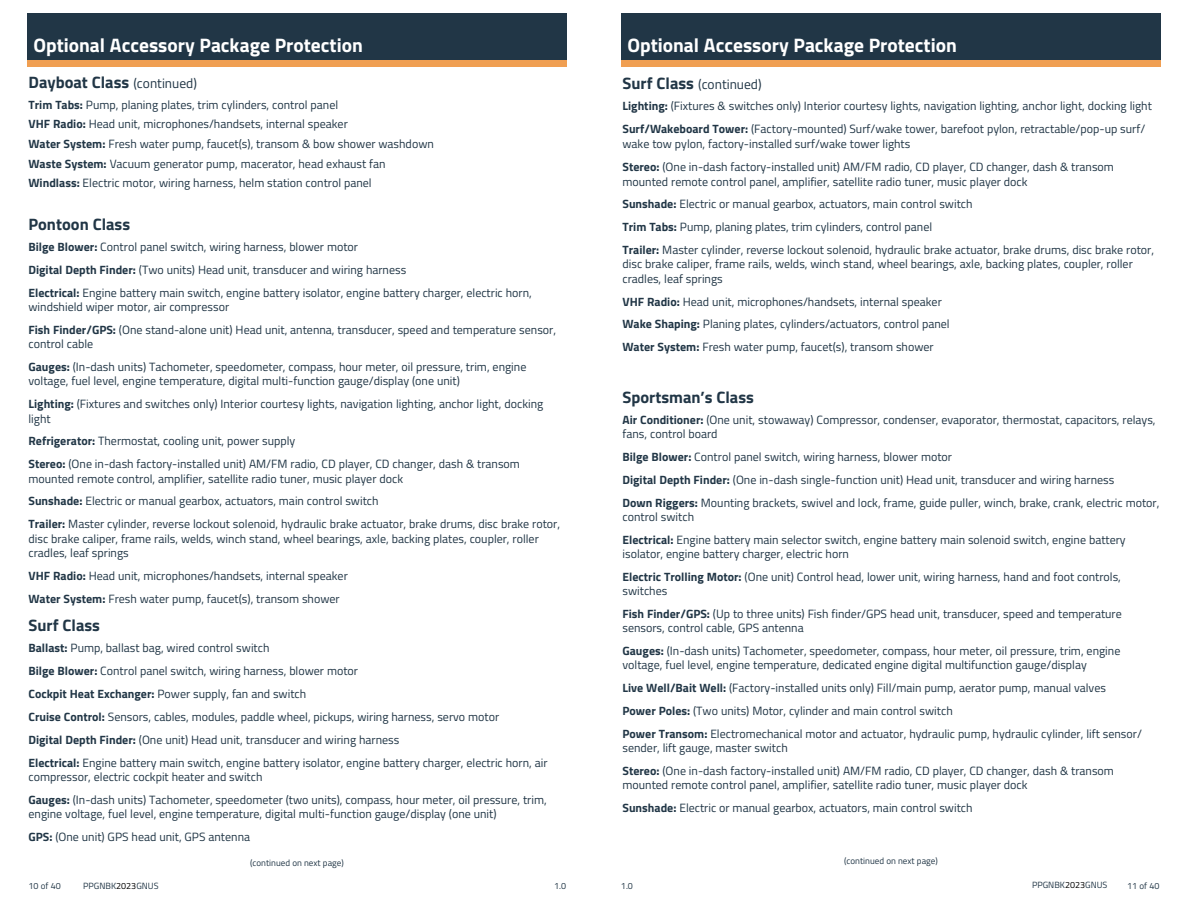
<style>
.page{position:relative;width:1188px;height:918px;background:#fff}
.page>*{position:absolute;margin:0;border:0;box-sizing:border-box;transform-origin:0 0}
.t1{font:700 19.5px "Cairo";color:#fff}
.t2{font:700 16.5px "Cairo";color:#213646}
.t3{font:13.5px "Cairo";color:#213646}
.t4{font:12px/23px "Cairo";color:#213646}
.t5{font:9px "Cairo";color:#213646}
.s1{font-weight:400;font-size:13.5px}
.s2{font-weight:700}
.s3{font-weight:700;font-size:16.5px}
.s4{color:#000}
</style>
<div class="page">
<div style="left:27px;top:53px;width:540px;height:14px;background:#f09f52"></div>
<div style="left:621px;top:53px;width:540px;height:14px;background:#f09f52"></div>
<div style="left:621px;top:14px;width:540px;height:46px;background:#213646"></div>
<div style="left:27px;top:14px;width:540px;height:46px;background:#213646"></div>
<h1 class="t1" style="left:33px;top:29px;width:331px">Optional Accessory Package Protection</h1>
<h2 class="t2" style="left:28px;top:69px;width:170px">Dayboat Class <span class="s1">(continued)</span></h2>
<p class="t4" style="left:28px;top:95px;width:407px;line-height:19.6px"><span class="s2">Trim Tabs:</span> Pump, planing plates, trim cylinders, control panel<br><span class="s2">VHF Radio:</span> Head unit, microphones/handsets, internal speaker<br><span class="s2">Water System:</span> Fresh water pump, faucet(s), transom &amp; bow shower washdown <span class="s2">Waste System:</span> Vacuum generator pump, macerator, head exhaust fan <span class="s2">Windlass:</span> Electric motor, wiring harness, helm station control panel</p>
<h2 class="t2" style="left:28px;top:211px;width:103px">Pontoon Class</h2>
<p class="t4" style="left:28px;top:235px;width:505px"><span class="s2">Bilge Blower:</span> Control panel switch, wiring harness, blower motor<br><span class="s2">Digital Depth Finder:</span> (Two units) Head unit, transducer and wiring harness<br><span class="s2">Electrical:</span> Engine battery main switch, engine battery isolator, engine battery charger, electric horn,</p>
<p class="t4" style="left:28px;top:295px;width:529px">windshield wiper motor, air compressor<br><span class="s2">Fish Finder/GPS:</span> (One stand-alone unit) Head unit, antenna, transducer, speed and temperature sensor,</p>
<p class="t4" style="left:28px;top:333px;width:499px">control cable<br><span class="s2">Gauges:</span> (In-dash units) Tachometer, speedometer, compass, hour meter, oil pressure, trim, engine</p>
<p class="t4" style="left:28px;top:370px;width:516px">voltage, fuel level, engine temperature, digital multi-function gauge/display (one unit)<br><span class="s2">Lighting:</span> (Fixtures and switches only) Interior courtesy lights, navigation lighting, anchor light, docking</p>
<p class="t4" style="left:28px;top:407px;width:493px">light<br><span class="s2">Refrigerator:</span> Thermostat, cooling unit, power supply<br><span class="s2">Stereo:</span> (One in-dash factory-installed unit) AM/FM radio, CD player, CD changer, dash &amp; transom</p>
<p class="t4" style="left:28px;top:467px;width:533px">mounted remote control, amplifier, satellite radio tuner, music player dock<br><span class="s2">Sunshade:</span> Electric or manual gearbox, actuators, main control switch<br><span class="s2">Trailer:</span> Master cylinder, reverse lockout solenoid, hydraulic brake actuator, brake drums, disc brake rotor,</p>
<p class="t4" style="left:28px;top:531px;width:512px;line-height:14.2px">disc brake caliper, frame rails, welds, winch stand, wheel bearings, axle, backing plates, coupler, roller cradles, leaf springs</p>
<p class="t4" style="left:28px;top:564px;width:321px"><span class="s2">VHF Radio:</span> Head unit, microphones/handsets, internal speaker<br><span class="s2">Water System:</span> Fresh water pump, faucet(s), transom shower</p>
<h2 class="t2" style="left:28px;top:612px;width:73px">Surf Class</h2>
<p class="t4" style="left:28px;top:636px;width:521px"><span class="s2">Ballast:</span> Pump, ballast bag, wired control switch<br><span class="s2">Bilge Blower:</span> Control panel switch, wiring harness, blower motor<br><span class="s2">Cockpit Heat Exchanger:</span> Power supply, fan and switch<br><span class="s2">Cruise Control:</span> Sensors, cables, modules, paddle wheel, pickups, wiring harness, servo motor<br><span class="s2">Digital Depth Finder:</span> (One unit) Head unit, transducer and wiring harness<br><span class="s2">Electrical:</span> Engine battery main switch, engine battery isolator, engine battery charger, electric horn, air</p>
<p class="t4" style="left:28px;top:765px;width:520px">compressor, electric cockpit heater and switch<br><span class="s2">Gauges:</span> (In-dash units) Tachometer, speedometer (two units), compass, hour meter, oil pressure, trim,</p>
<p class="t4" style="left:28px;top:802px;width:470px">engine voltage, fuel level, engine temperature, digital multi-function gauge/display (one unit)<br><span class="s2">GPS:</span> (One unit) GPS head unit, GPS antenna</p>
<p class="t5" style="left:250px;top:856px;width:95px">(continued on next page)</p>
<h1 class="t1" style="left:627px;top:29px;width:331px">Optional Accessory Package Protection</h1>
<p class="t3" style="left:622px;top:74px;width:141px"><span class="s3">Surf Class</span> (continued)</p>
<p class="t4" style="left:622px;top:94px;width:531px;line-height:23.7px"><span class="s2">Lighting:</span> (Fixtures &amp; switches only) Interior courtesy lights, navigation lighting, anchor light, docking light<br><span class="s2">Surf/Wakeboard Tower:</span> (Factory-mounted) Surf/wake tower, barefoot pylon, retractable/pop-up surf/</p>
<p class="t4" style="left:622px;top:133px;width:493px">wake tow pylon, factory-installed surf/wake tower lights<br><span class="s2">Stereo:</span> (One in-dash factory-installed unit) AM/FM radio, CD player, CD changer, dash &amp; transom</p>
<p class="t4" style="left:622px;top:170px;width:533px">mounted remote control panel, amplifier, satellite radio tuner, music player dock<br><span class="s2">Sunshade:</span> Electric or manual gearbox, actuators, main control switch<br><span class="s2">Trim Tabs:</span> Pump, planing plates, trim cylinders, control panel<br><span class="s2">Trailer:</span> Master cylinder, reverse lockout solenoid, hydraulic brake actuator, brake drums, disc brake rotor,</p>
<p class="t4" style="left:622px;top:257px;width:512px;line-height:14.2px">disc brake caliper, frame rails, welds, winch stand, wheel bearings, axle, backing plates, coupler, roller cradles, leaf springs</p>
<p class="t4" style="left:622px;top:290px;width:329px"><span class="s2">VHF Radio:</span> Head unit, microphones/handsets, internal speaker<br><span class="s2">Wake Shaping:</span> Planing plates, cylinders/actuators, control panel<br><span class="s2">Water System:</span> Fresh water pump, faucet(s), transom shower</p>
<h2 class="t2" style="left:622px;top:384px;width:133px">Sportsman’s Class</h2>
<p class="t4" style="left:622px;top:412px;width:535px;line-height:14.2px"><span class="s2">Air Conditioner:</span> (One unit, stowaway) Compressor, condenser, evaporator, thermostat, capacitors, relays, fans, control board</p>
<p class="t4" style="left:622px;top:445px;width:538px"><span class="s2">Bilge Blower:</span> Control panel switch, wiring harness, blower motor<br><span class="s2">Digital Depth Finder:</span> (One in-dash single-function unit) Head unit, transducer and wiring harness<br><span class="s2">Down Riggers:</span> Mounting brackets, swivel and lock, frame, guide puller, winch, brake, crank, electric motor,</p>
<p class="t4" style="left:622px;top:505px;width:505px">control switch<br><span class="s2">Electrical:</span> Engine battery main selector switch, engine battery main solenoid switch, engine battery</p>
<p class="t4" style="left:622px;top:542px;width:500px">isolator, engine battery charger, electric horn<br><span class="s2">Electric Trolling Motor:</span> (One unit) Control head, lower unit, wiring harness, hand and foot controls,</p>
<p class="t4" style="left:622px;top:580px;width:501px">switches<br><span class="s2">Fish Finder/GPS:</span> (Up to three units) Fish finder/GPS head unit, transducer, speed and temperature</p>
<p class="t4" style="left:622px;top:617px;width:499px">sensors, control cable, GPS antenna<br><span class="s2">Gauges:</span> (In-dash units) Tachometer, speedometer, compass, hour meter, oil pressure, trim, engine</p>
<p class="t4" style="left:622px;top:654px;width:521px">voltage, fuel level, engine temperature, dedicated engine digital multifunction gauge/display<br><span class="s2">Live Well/Bait Well:</span> (Factory-installed units only) Fill/main pump, aerator pump, manual valves <span class="s2">Power Poles:</span> (Two units) Motor, cylinder and main control switch<br><span class="s2">Power Transom:</span> Electromechanical motor and actuator, hydraulic pump, hydraulic cylinder, lift sensor/</p>
<p class="t4" style="left:622px;top:737px;width:493px">sender, lift gauge, master switch<br><span class="s2">Stereo:</span> (One in-dash factory-installed unit) AM/FM radio, CD player, CD changer, dash &amp; transom</p>
<p class="t4" style="left:622px;top:774px;width:407px">mounted remote control panel, amplifier, satellite radio tuner, music player dock<br><span class="s2">Sunshade:</span> Electric or manual gearbox, actuators, main control switch</p>
<p class="t5" style="left:844px;top:855px;width:95px">(continued on next page)</p>
<p class="t5" style="left:28px;top:879px;width:34px">10 of 40</p>
<p class="t5" style="left:83px;top:879px;width:77px">PPGNBK<span class="s4">2023</span>GNUS</p>
<p class="t5" style="left:554px;top:879px;width:14px">1.0</p>
<p class="t5" style="left:621px;top:879px;width:14px">1.0</p>
<p class="t5" style="left:1032px;top:879px;width:77px">PPGNBK<span class="s4">2023</span>GNUS</p>
<p class="t5" style="left:1127px;top:879px;width:34px">11 of 40</p>
</div>
